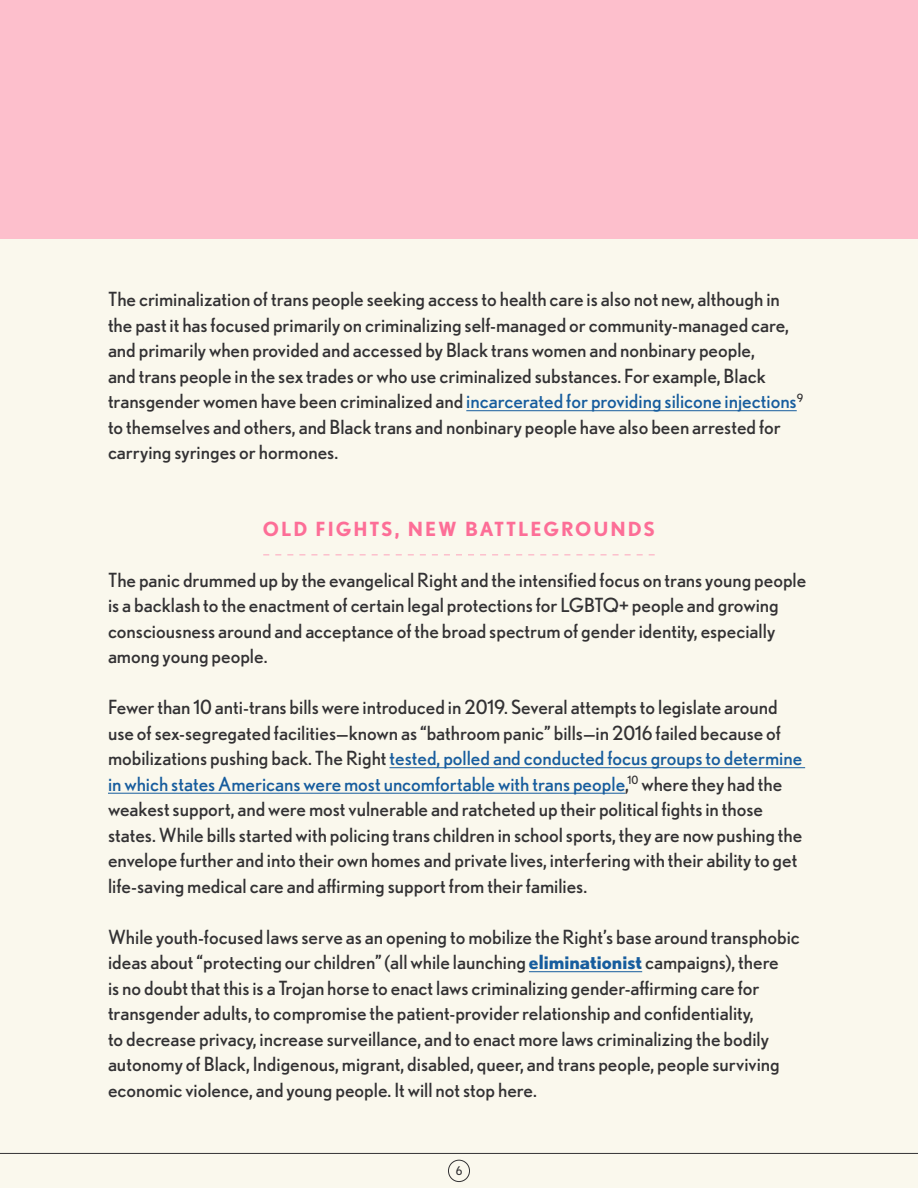
<style>
.page{position:relative;width:918px;height:1188px;background:#faf8ed}
.page>*{position:absolute;margin:0;border:0;box-sizing:border-box;transform-origin:0 0}
.t1{font:19.5px/25.5px "Nobel";color:#333234}
.t2{font:700 19.5px "Nobel";letter-spacing:.1em;color:#fd6e97}
.t3{font:12px "Nobel";color:#333234}
.s1{color:#175d9e}
.s2{font-weight:700;color:#175d9e}
</style>
<div class="page">
<hr style="left:0;top:1153px;width:918px;height:1px;background:#333234">
<div style="left:448px;top:1160px;width:22px;height:22px;border:1px solid #333234;border-radius:50%"></div>
<div style="left:0;top:0;width:918px;height:239px;background:#fdbfcc"></div>
<hr style="left:466px;top:410px;width:331px;height:1px;background:#175d9e">
<hr style="left:389px;top:767px;width:416px;height:1px;background:#175d9e">
<hr style="left:108px;top:793px;width:517px;height:1px;background:#175d9e">
<hr style="left:529px;top:971px;width:113px;height:1px;background:#175d9e">
<svg style="left:263px;top:554px;width:392px;height:2px"></svg>
<p class="t1" style="left:108px;top:286px;width:697px">The criminalization of trans people seeking access to health care is also not new, although in the past it has focused primarily on criminalizing self-managed or community-managed care, and primarily when provided and accessed by Black trans women and nonbinary people,<br>and trans people in the sex trades or who use criminalized substances. For example, Black transgender women have been criminalized and <span class="s1">incarcerated for providing silicone injections</span><sup>9 </sup>to themselves and others, and Black trans and nonbinary people have also been arrested for carrying syringes or hormones.</p>
<p class="t2" style="left:263px;top:517px;width:394px">OLD FIGHTS, NEW BATTLEGROUNDS</p>
<p class="t1" style="left:108px;top:567px;width:700px">The panic drummed up by the evangelical Right and the intensified focus on trans young people is a backlash to the enactment of certain legal protections for LGBTQ+ people and growing consciousness around and acceptance of the broad spectrum of gender identity, especially among young people.</p>
<p class="t1" style="left:108px;top:694px;width:696px">Fewer than 10 anti-trans bills were introduced in 2019. Several attempts to legislate around use of sex-segregated facilities—known as “bathroom panic” bills—in 2016 failed because of mobilizations pushing back. The Right <span class="s1">tested, polled and conducted focus groups to determine in which states Americans were most uncomfortable with trans people</span>,<sup>10</sup> where they had the weakest support, and were most vulnerable and ratcheted up their political fights in those states. While bills started with policing trans children in school sports, they are now pushing the envelope further and into their own homes and private lives, interfering with their ability to get life-saving medical care and affirming support from their families.</p>
<p class="t1" style="left:108px;top:924px;width:693px">While youth-focused laws serve as an opening to mobilize the Right’s base around transphobic ideas about “protecting our children” (all while launching <span class="s2">eliminationist</span> campaigns), there<br>is no doubt that this is a Trojan horse to enact laws criminalizing gender-affirming care for transgender adults, to compromise the patient-provider relationship and confidentiality,<br>to decrease privacy, increase surveillance, and to enact more laws criminalizing the bodily autonomy of Black, Indigenous, migrant, disabled, queer, and trans people, people surviving economic violence, and young people. It will not stop here.</p>
<p class="t3" style="left:456px;top:1164px;width:8px">6</p>
</div>
